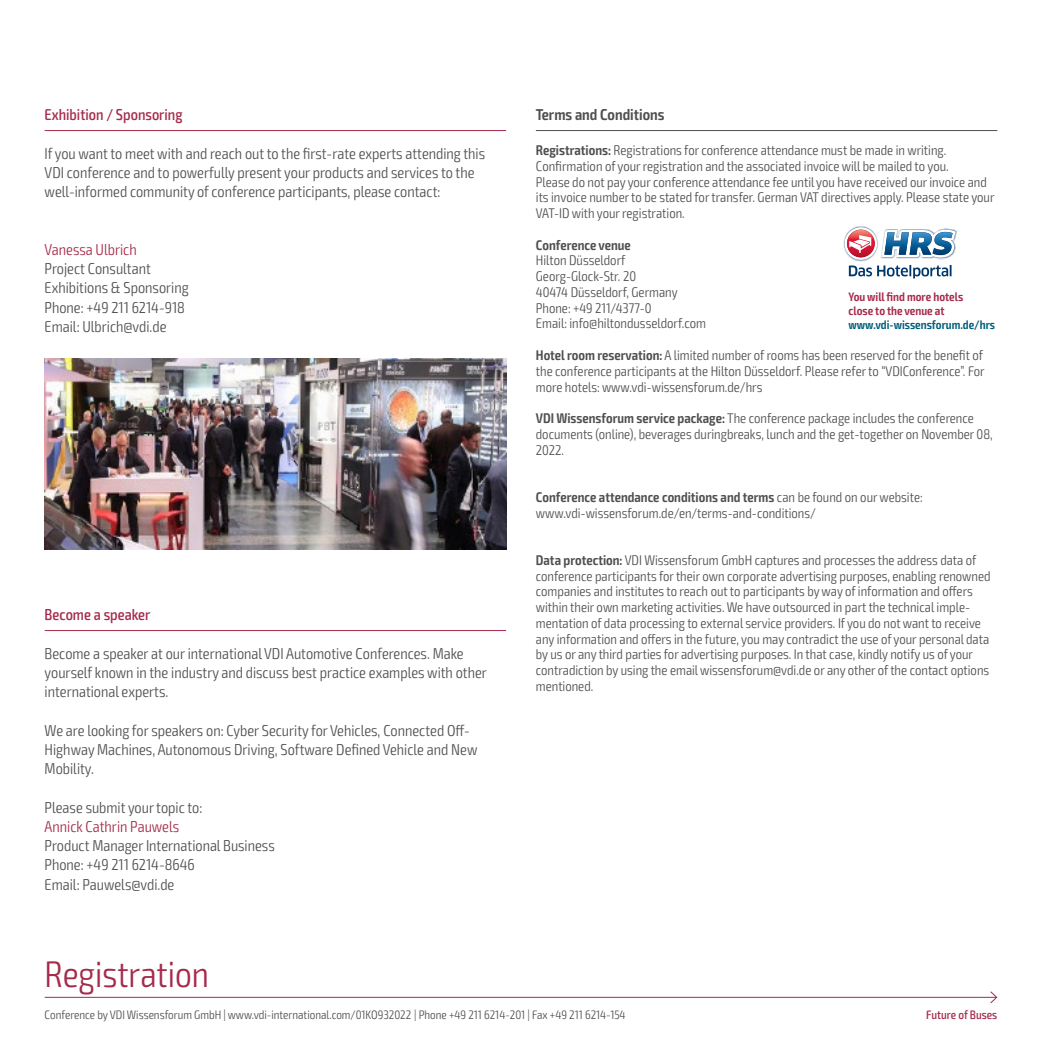
<style>
.page{position:relative;width:1042px;height:1042px;background:#fff}
.page>*{position:absolute;margin:0;border:0;box-sizing:border-box;transform-origin:0 0}
.t1{font:300 condensed 36.75px "Exo 2";color:#a52b4c}
.t2{font:300 condensed 15.75px/19.2px "Exo 2";color:#504f4e}
.t3{font:500 condensed 15.75px "Exo 2";color:#a52b4c}
.t4{font:300 condensed 15.75px "Exo 2";color:#a52b4c}
.t5{font:600 condensed 15.75px "Exo 2";color:#504f4e}
.t6{font:300 condensed 14px/15.8px "Exo 2";color:#504f4e}
.t7{font:600 condensed 14px "Exo 2";color:#504f4e}
.t8{font:300 condensed 12.25px "Exo 2";color:#504f4e}
.t9{font:600 condensed 12.25px/14px "Exo 2";color:#a52b4c}
.t10{font:600 condensed 12.25px "Exo 2";color:#015e7b}
.t11{font:500 condensed 12.25px "Exo 2";color:#a52b4c}
.s1{font-weight:600}
</style>
<div class="page">
<img style="left:45px;top:358px;width:461px;height:191px">
<hr style="left:536px;top:130px;width:461px;height:1px;background:#504f4e">
<img style="left:843px;top:226px;width:114px;height:35px">
<svg style="left:844px;top:227px;width:33px;height:33px"></svg>
<svg style="left:849px;top:265px;width:102px;height:13px"></svg>
<svg style="left:847px;top:230px;width:28px;height:27px"></svg>
<svg style="left:881px;top:230px;width:75px;height:28px"></svg>
<svg style="left:847px;top:230px;width:27px;height:27px"></svg>
<svg style="left:849px;top:235px;width:22px;height:18px"></svg>
<hr style="left:45px;top:630px;width:461px;height:1px;background:#a52b4c">
<hr style="left:45px;top:130px;width:461px;height:1px;background:#a52b4c">
<hr style="left:45px;top:997px;width:951px;height:1px;background:#a52b4c">
<svg style="left:989px;top:991px;width:9px;height:13px"></svg>
<p class="t3" style="left:45px;top:105px;width:139px">Exhibition / Sponsoring</p>
<p class="t2" style="left:45px;top:144px;width:442px">If you want to meet with and reach out to the first-rate experts attending this<br>VDI conference and to powerfully present your products and services to the well-informed community of conference participants, please contact:</p>
<p class="t4" style="left:45px;top:240px;width:94px">Vanessa Ulbrich</p>
<p class="t2" style="left:45px;top:259px;width:146px">Project Consultant<br>Exhibitions &amp; Sponsoring<br>Phone: +49 211 6214-918<br>Email: Ulbrich@vdi.de</p>
<p class="t3" style="left:45px;top:605px;width:107px">Become a speaker</p>
<p class="t2" style="left:45px;top:644px;width:444px">Become a speaker at our international VDI Automotive Conferences. Make yourself known in the industry and discuss best practice examples with other international experts.</p>
<p class="t2" style="left:45px;top:721px;width:434px">We are looking for speakers on: Cyber Security for Vehicles, Connected Off-<br>Highway Machines, Autonomous Driving, Software Defined Vehicle and New<br>Mobility.</p>
<p class="t2" style="left:45px;top:798px;width:159px">Please submit your topic to:</p>
<p class="t4" style="left:45px;top:817px;width:136px">Annick Cathrin Pauwels</p>
<p class="t2" style="left:45px;top:836px;width:232px">Product Manager International Business<br>Phone: +49 211 6214-8646<br>Email: Pauwels@vdi.de</p>
<h1 class="t1" style="left:45px;top:953px;width:166px">Registration</h1>
<p class="t5" style="left:536px;top:105px;width:130px">Terms and Conditions</p>
<p class="t6" style="left:536px;top:143px;width:460px"><span class="s1">Registrations:</span> Registrations for conference attendance must be made in writing.<br>Confirmation of your registration and the associated invoice will be mailed to you.<br>Please do not pay your conference attendance fee until you have received our invoice and its invoice number to be stated for transfer. German VAT directives apply. Please state your VAT-ID with your registration.</p>
<p class="t7" style="left:536px;top:236px;width:97px">Conference venue</p>
<p class="t6" style="left:536px;top:253px;width:172px">Hilton Düsseldorf<br>Georg-Glock-Str. 20<br>40474 Düsseldorf, Germany<br>Phone: +49 211/4377-0<br>Email: info@hiltondusseldorf.com</p>
<p class="t6" style="left:536px;top:347px;width:450px"><span class="s1">Hotel room reservation:</span> A limited number of rooms has been reserved for the benefit of the conference participants at the Hilton Düsseldorf. Please refer to “VDIConference”. For more hotels: www.vdi-wissensforum.de/hrs</p>
<p class="t6" style="left:536px;top:410px;width:458px"><span class="s1">VDI Wissensforum service package:</span> The conference package includes the conference documents (online), beverages duringbreaks, lunch and the get-together on November 08,<br>2022.</p>
<p class="t6" style="left:536px;top:489px;width:388px"><span class="s1">Conference attendance conditions and terms</span> can be found on our website: www.vdi-wissensforum.de/en/terms-and-conditions/</p>
<p class="t6" style="left:536px;top:552px;width:456px"><span class="s1">Data protection:</span> VDI Wissensforum GmbH captures and processes the address data of conference participants for their own corporate advertising purposes, enabling renowned companies and institutes to reach out to participants by way of information and offers within their own marketing activities. We have outsourced in part the technical imple&shy;mentation of data processing to external service providers. If you do not want to receive any information and offers in the future, you may contradict the use of your personal data by us or any third parties for advertising purposes. In that case, kindly notify us of your contradiction by using the email wissensforum@vdi.de or any other of the contact options mentioned.</p>
<p class="t9" style="left:848px;top:289px;width:116px">You will find more hotels close to the venue at</p>
<p class="t10" style="left:848px;top:317px;width:148px">www.vdi-wissensforum.de/hrs</p>
<p class="t8" style="left:45px;top:1007px;width:582px">Conference by VDI Wissensforum GmbH | www.vdi-international.com/01KO932022 | Phone +49 211 6214-201 | Fax +49 211 6214-154</p>
<p class="t11" style="left:926px;top:1007px;width:73px">Future of Buses</p>
</div>
